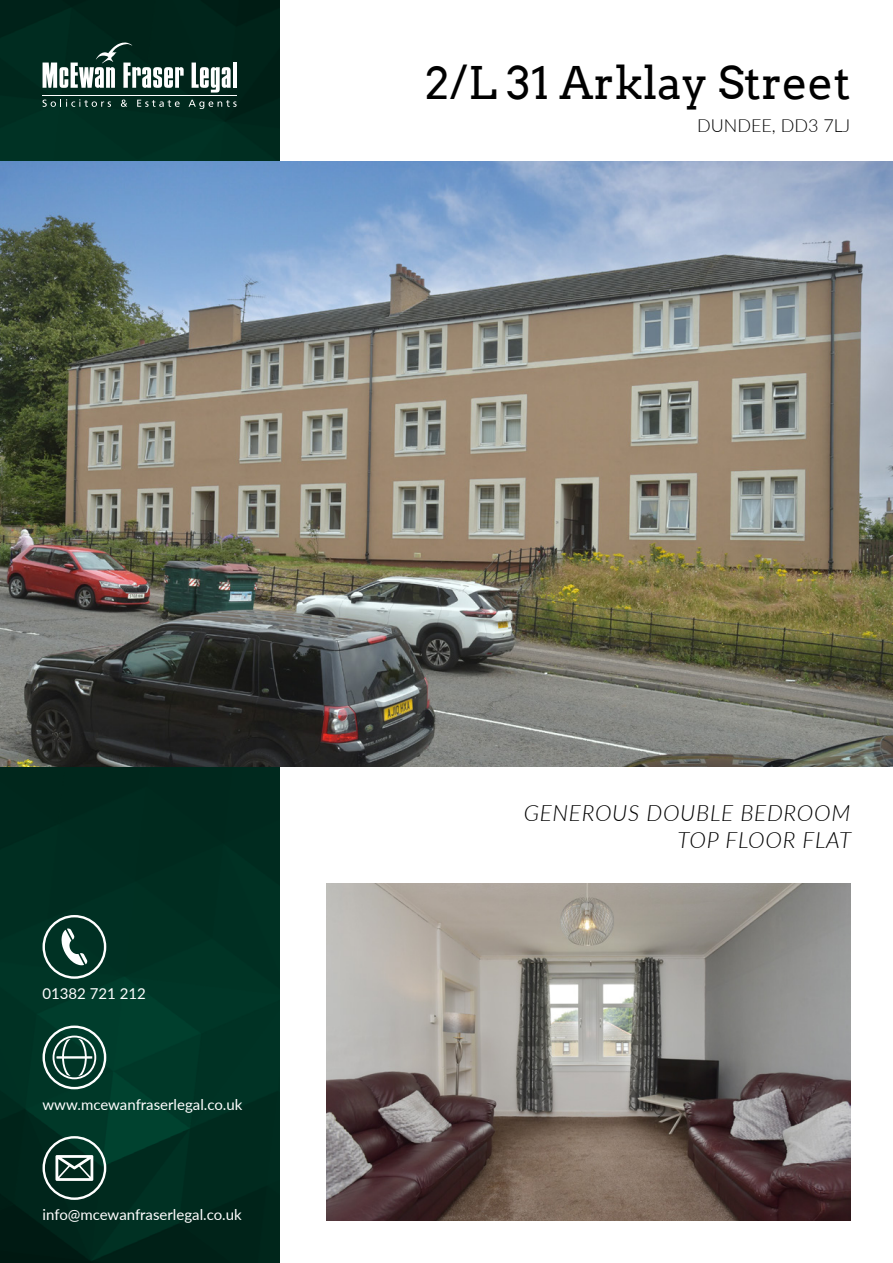
<style>
.page{position:relative;width:893px;height:1263px;background:#fff}
.page>*{position:absolute;margin:0;border:0;box-sizing:border-box;transform-origin:0 0}
.t1{font:45px "Arvo";color:#000}
.t2{font:italic 300 22.5px/27px "Lato";letter-spacing:.03em;color:#000;text-align:right}
.t3{font:300 18px "Lato";color:#000}
.t4{font:15px "Lato";color:#fff}
</style>
<div class="page">
<img style="left:0;top:0;width:279px;height:1263px">
<img style="left:0;top:162px;width:893px;height:605px">
<svg style="left:43px;top:43px;width:141px;height:45px"></svg>
<svg style="left:192px;top:63px;width:39px;height:30px"></svg>
<hr style="left:233px;top:63px;width:4px;height:25px;background:#fff">
<hr style="left:43px;top:95px;width:194px;height:1px;background:#fff">
<svg style="left:43px;top:99px;width:68px;height:8px"></svg>
<svg style="left:121px;top:100px;width:6px;height:7px"></svg>
<svg style="left:137px;top:100px;width:43px;height:7px"></svg>
<svg style="left:189px;top:100px;width:48px;height:9px"></svg>
<img style="left:326px;top:883px;width:524px;height:337px">
<svg style="left:43px;top:915px;width:63px;height:64px;background:#335a4f"></svg>
<svg style="left:43px;top:1025px;width:63px;height:64px;background:#3a6559"></svg>
<svg style="left:43px;top:1136px;width:63px;height:64px;background:#3a5b52"></svg>
<h1 class="t1" style="left:425px;top:55px;width:427px">2/L 31 Arklay Street</h1>
<p class="t3" style="left:697px;top:113px;width:155px">DUNDEE, DD3 7LJ</p>
<p class="t4" style="left:43px;top:983px;width:105px">01382 721 212</p>
<p class="t4" style="left:43px;top:1094px;width:201px">www.mcewanfraserlegal.co.uk</p>
<p class="t4" style="left:43px;top:1204px;width:201px">info@mcewanfraserlegal.co.uk</p>
<h2 class="t2" style="left:524px;top:798px;width:329px">GENEROUS DOUBLE BEDROOM<br>TOP FLOOR FLAT</h2>
</div>
